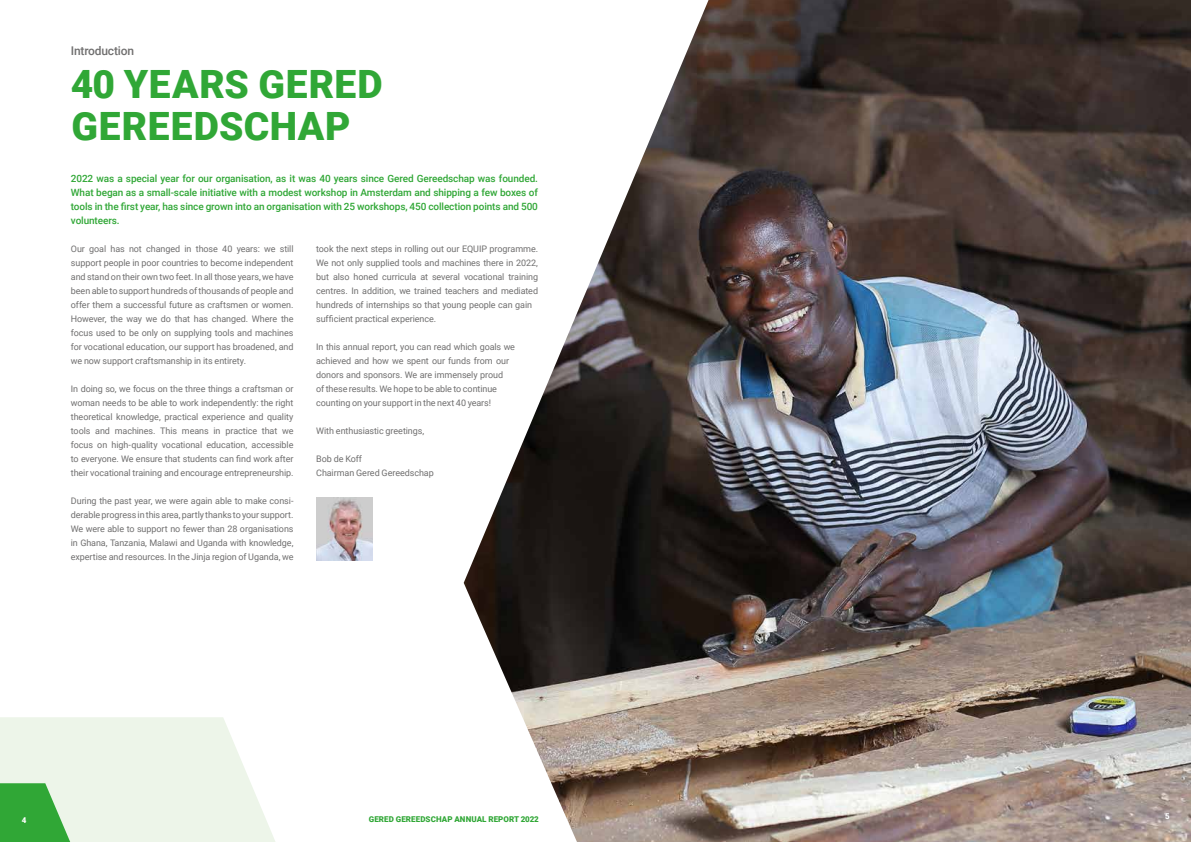
<style>
.page{position:relative;width:1191px;height:842px;background:#fff}
.page>*{position:absolute;margin:0;border:0;box-sizing:border-box;transform-origin:0 0}
.t1{font:900 39px/42px "Roboto";letter-spacing:.015em;color:#30a736}
.t2{font:500 12px "Roboto";letter-spacing:-.015em;color:#706f6f}
.t3{font:500 10px/14px "Roboto";letter-spacing:-.01em;color:#30a736;text-align:justify}
.t4{font:9px/14px "Roboto";letter-spacing:-.01em;color:#706f6f;text-align:justify}
.t5{font:900 8px "Roboto";letter-spacing:.01em;color:#30a736}
.t6{font:900 8px "Roboto";color:#fff}
</style>
<div class="page">
<img style="left:464px;top:0;width:727px;height:842px">
<img style="left:316px;top:497px;width:56px;height:64px">
<svg style="left:0;top:717px;width:275px;height:125px;background:#dceed9"></svg>
<h2 class="t2" style="left:71px;top:42px;width:65px">Introduction</h2>
<h1 class="t1" style="left:71px;top:62px;width:313px">40 YEARS GERED<br>GEREEDSCHAP</h1>
<p class="t3" style="left:71px;top:171px;width:468px">2022 was a special year for our organisation, as it was 40 years since Gered Gereedschap was founded.<br>What began as a small-scale initiative with a modest workshop in Amsterdam and shipping a few boxes of tools in the first year, has since grown into an organisation with 25 workshops, 450 collection points and 500 volunteers.</p>
<p class="t4" style="left:71px;top:241px;width:224px">Our goal has not changed in those 40 years: we still support people in poor countries to become independent and stand on their own two feet. In all those years, we have been able to support hundreds of thousands of people and offer them a successful future as craftsmen or women.<br>However, the way we do that has changed. Where the focus used to be only on supplying tools and machines for vocational education, our support has broadened, and we now support craftsmanship in its entirety.</p>
<p class="t4" style="left:71px;top:381px;width:224px">In doing so, we focus on the three things a craftsman or woman needs to be able to work independently: the right theoretical knowledge, practical experience and quality tools and machines. This means in practice that we focus on high-quality vocational education, accessible to everyone. We ensure that students can find work after their vocational training and encourage entrepreneurship.</p>
<p class="t4" style="left:71px;top:494px;width:224px">During the past year, we were again able to make consi&shy;derable progress in this area, partly thanks to your support.<br>We were able to support no fewer than 28 organisations in Ghana, Tanzania, Malawi and Uganda with knowledge, expertise and resources. In the Jinja region of Uganda, we</p>
<p class="t4" style="left:316px;top:242px;width:223px;text-align:left">took the next steps in rolling out our EQUIP programme.<br>We not only supplied tools and machines there in 2022, but also honed curricula at several vocational training centres. In addition, we trained teachers and mediated hundreds of internships so that young people can gain sufficient practical experience.</p>
<p class="t4" style="left:316px;top:340px;width:200px;text-align:left">In this annual report, you can read which goals we achieved and how we spent our funds from our donors and sponsors. We are immensely proud<br>of these results. We hope to be able to continue counting on your support in the next 40 years!</p>
<p class="t4" style="left:316px;top:424px;width:109px">With enthusiastic greetings,</p>
<p class="t4" style="left:316px;top:452px;width:119px">Bob de Koff<br>Chairman Gered Gereedschap</p>
<p class="t6" style="left:22px;top:815px;width:6px">4</p>
<p class="t5" style="left:369px;top:814px;width:171px">GERED GEREEDSCHAP ANNUAL REPORT 2022</p>
<p class="t6" style="left:1165px;top:810px;width:6px">5</p>
</div>
